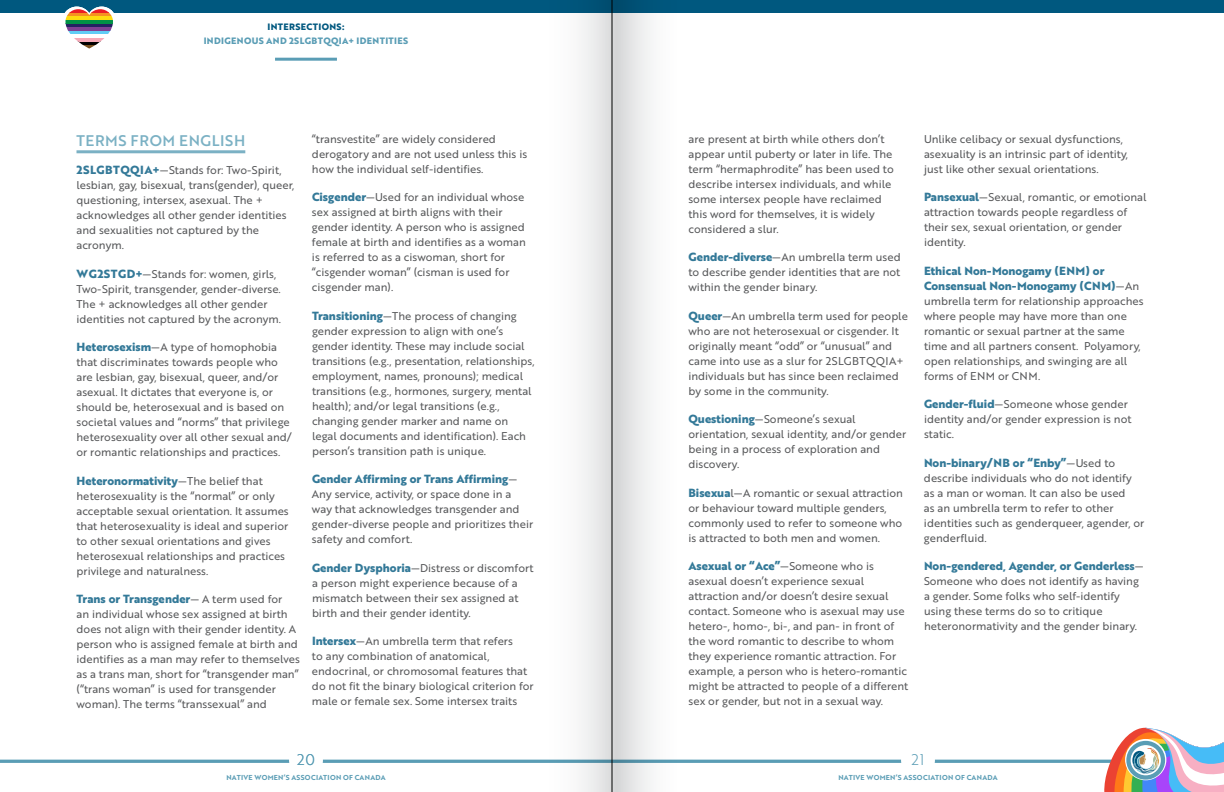
<style>
.page{position:relative;width:1224px;height:792px;background:#fff}
.page>*{position:absolute;margin:0;border:0;box-sizing:border-box;transform-origin:0 0}
.t1{font:15px "Brother 1816 Medium";letter-spacing:.04em;color:#7bb1c4}
.t2{font:15px "Brother 1816 Light";color:#5a9db5}
.t3{font:700 11.5px/15px "Brother 1816 Extra";color:#337998}
.t4{font:11px/15px "Brother 1816 Regular";color:#58595b}
.t5{font:700 9px "Brother 1816 Extra";letter-spacing:.04em;color:#5a9db5}
.t6{font:700 9px "Brother 1816 Extra";letter-spacing:.04em;color:#00587f}
.t7{font:7px "Brother 1816 Bold";letter-spacing:.04em;color:#5a9db5}
.s1{font-family:"Brother 1816 Extra";font-weight:700;font-size:11.5px;color:#337998}
.s2{font-family:"Brother 1816 Regular";font-weight:400;font-size:11px;color:#58595b}
</style>
<div class="page">
<div style="left:0;top:0;width:612px;height:13px;background:#00587f"></div>
<div style="left:612px;top:0;width:612px;height:13px;background:#00587f"></div>
<hr style="left:62px;top:7px;width:54px;height:3px;background:#fff">
<svg style="left:0;top:727px;width:1224px;height:65px"></svg>
<hr style="left:275px;top:58px;width:62px;height:3px;background:#5a9db5">
<hr style="left:65px;top:42px;width:48px;height:3px;background:#000">
<svg style="left:74px;top:38px;width:30px;height:4px"></svg>
<hr style="left:65px;top:31px;width:48px;height:3px;background:#60cdf5">
<hr style="left:65px;top:27px;width:48px;height:4px;background:#804194">
<svg style="left:65px;top:23px;width:48px;height:4px"></svg>
<hr style="left:65px;top:20px;width:48px;height:3px;background:#029246">
<hr style="left:65px;top:16px;width:48px;height:4px;background:#fddb0f">
<hr style="left:65px;top:13px;width:48px;height:3px;background:#f59121">
<svg style="left:65px;top:9px;width:48px;height:4px"></svg>
<svg style="left:83px;top:45px;width:13px;height:4px"></svg>
<hr style="left:76px;top:150px;width:169px;height:3px;background:#7bb1c4">
<svg style="left:540px;top:0;width:153px;height:792px"></svg>
<hr style="left:612px;top:0;width:1px;height:792px;background:#000">
<p class="t6" style="left:268px;top:20px;width:78px">INTERSECTIONS:</p>
<p class="t5" style="left:204px;top:34px;width:206px">INDIGENOUS AND 2SLGBTQQIA+ IDENTITIES</p>
<h1 class="t1" style="left:76px;top:129px;width:170px">TERMS FROM ENGLISH</h1>
<p class="t4" style="left:76px;top:162px;width:220px"><span class="s1">2SLGBTQQIA+</span>—Stands for: Two-Spirit, lesbian, gay, bisexual, trans(gender), queer, questioning, intersex, asexual. The + acknowledges all other gender identities and sexualities not captured by the acronym.</p>
<p class="t4" style="left:76px;top:266px;width:206px"><span class="s1">WG2STGD+</span>—Stands for: women, girls, Two-Spirit, transgender, gender-diverse.<br>The + acknowledges all other gender identities not captured by the acronym.</p>
<p class="t4" style="left:76px;top:339px;width:217px"><span class="s1">Heterosexism</span>—A type of homophobia that discriminates towards people who are lesbian, gay, bisexual, queer, and/or asexual. It dictates that everyone is, or should be, heterosexual and is based on societal values and “norms” that privilege heterosexuality over all other sexual and/ or romantic relationships and practices.</p>
<p class="t3" style="left:76px;top:473px;width:188px">Heteronormativity<span class="s2">—The belief that</span></p>
<p class="t4" style="left:77px;top:488px;width:214px">heterosexuality is the “normal” or only acceptable sexual orientation. It assumes that heterosexuality is ideal and superior to other sexual orientations and gives heterosexual relationships and practices privilege and naturalness.</p>
<p class="t3" style="left:76px;top:591px;width:207px">Trans or Transgender<span class="s2">— A term used for</span></p>
<p class="t4" style="left:77px;top:606px;width:225px">an individual whose sex assigned at birth does not align with their gender identity. A person who is assigned female at birth and identifies as a man may refer to themselves as a trans man, short for “transgender man” (“trans woman” is used for transgender woman). The terms “transsexual” and</p>
<p class="t4" style="left:312px;top:131px;width:217px">“transvestite” are widely considered derogatory and are not used unless this is how the individual self-identifies.</p>
<p class="t4" style="left:312px;top:190px;width:215px"><span class="s1">Cisgender</span>—Used for an individual whose sex assigned at birth aligns with their gender identity. A person who is assigned female at birth and identifies as a woman is referred to as a ciswoman, short for “cisgender woman” (cisman is used for cisgender man).</p>
<p class="t4" style="left:312px;top:308px;width:224px"><span class="s1">Transitioning</span>—The process of changing gender expression to align with one’s gender identity. These may include social transitions (e.g., presentation, relationships, employment, names, pronouns); medical transitions (e.g., hormones, surgery, mental health); and/or legal transitions (e.g., changing gender marker and name on legal documents and identification). Each person’s transition path is unique.</p>
<p class="t3" style="left:312px;top:471px;width:207px">Gender Affirming or Trans Affirming<span class="s2">—</span></p>
<p class="t4" style="left:312px;top:487px;width:223px">Any service, activity, or space done in a way that acknowledges transgender and gender-diverse people and prioritizes their safety and comfort.</p>
<p class="t4" style="left:312px;top:560px;width:223px"><span class="s1">Gender Dysphoria</span>—Distress or discomfort a person might experience because of a mismatch between their sex assigned at birth and their gender identity.</p>
<p class="t4" style="left:312px;top:634px;width:223px"><span class="s1">Intersex</span>—An umbrella term that refers<br>to any combination of anatomical, endocrinal, or chromosomal features that do not fit the binary biological criterion for male or female sex. Some intersex traits</p>
<p class="t4" style="left:688px;top:131px;width:207px">are present at birth while others don’t appear until puberty or later in life. The term “hermaphrodite” has been used to describe intersex individuals, and while some intersex people have reclaimed this word for themselves, it is widely considered a slur.</p>
<p class="t4" style="left:688px;top:250px;width:214px;text-align:justify"><span class="s1">Gender-diverse</span>—An umbrella term used to describe gender identities that are not within the gender binary.</p>
<p class="t4" style="left:688px;top:308px;width:221px"><span class="s1">Queer</span>—An umbrella term used for people who are not heterosexual or cisgender. It originally meant “odd” or “unusual” and came into use as a slur for 2SLGBTQQIA+ individuals but has since been reclaimed by some in the community.</p>
<p class="t4" style="left:688px;top:412px;width:219px"><span class="s1">Questioning</span>—Someone’s sexual orientation, sexual identity, and/or gender being in a process of exploration and discovery.</p>
<p class="t4" style="left:688px;top:485px;width:216px"><span class="s1">Bisexua</span>l—A romantic or sexual attraction or behaviour toward multiple genders, commonly used to refer to someone who is attracted to both men and women.</p>
<p class="t3" style="left:688px;top:558px;width:187px">Asexual or “Ace”<span class="s2">—Someone who is</span></p>
<p class="t4" style="left:689px;top:574px;width:221px">asexual doesn’t experience sexual attraction and/or doesn’t desire sexual contact. Someone who is asexual may use hetero-, homo-, bi-, and pan- in front of the word romantic to describe to whom they experience romantic attraction. For example, a person who is hetero-romantic might be attracted to people of a different sex or gender, but not in a sexual way.</p>
<p class="t4" style="left:924px;top:131px;width:206px">Unlike celibacy or sexual dysfunctions, asexuality is an intrinsic part of identity, just like other sexual orientations.</p>
<p class="t4" style="left:924px;top:190px;width:224px"><span class="s1">Pansexual</span>—Sexual, romantic, or emotional attraction towards people regardless of their sex, sexual orientation, or gender identity.</p>
<p class="t3" style="left:924px;top:263px;width:217px">Ethical Non-Monogamy (ENM) or<br>Consensual Non-Monogamy (CNM)<span class="s2">—An</span></p>
<p class="t4" style="left:924px;top:293px;width:221px">umbrella term for relationship approaches where people may have more than one romantic or sexual partner at the same time and all partners consent. Polyamory, open relationships, and swinging are all forms of ENM or CNM.</p>
<p class="t4" style="left:924px;top:397px;width:209px"><span class="s1">Gender-fluid</span>—Someone whose gender identity and/or gender expression is not static.</p>
<p class="t3" style="left:924px;top:455px;width:193px">Non-binary/NB or “Enby”<span class="s2">—Used to</span></p>
<p class="t4" style="left:924px;top:470px;width:222px">describe individuals who do not identify as a man or woman. It can also be used<br>as an umbrella term to refer to other identities such as genderqueer, agender, or genderfluid.</p>
<p class="t3" style="left:924px;top:558px;width:221px">Non-gendered, Agender, or Genderless<span class="s2">—</span></p>
<p class="t4" style="left:924px;top:574px;width:216px">Someone who does not identify as having a gender. Some folks who self-identify using these terms do so to critique heteronormativity and the gender binary.</p>
<h1 class="t2" style="left:297px;top:749px;width:19px">20</h1>
<h1 class="t2" style="left:912px;top:749px;width:14px">21</h1>
<p class="t7" style="left:226px;top:772px;width:161px">NATIVE WOMEN’S ASSOCIATION OF CANADA</p>
<p class="t7" style="left:838px;top:772px;width:161px">NATIVE WOMEN’S ASSOCIATION OF CANADA</p>
</div>
